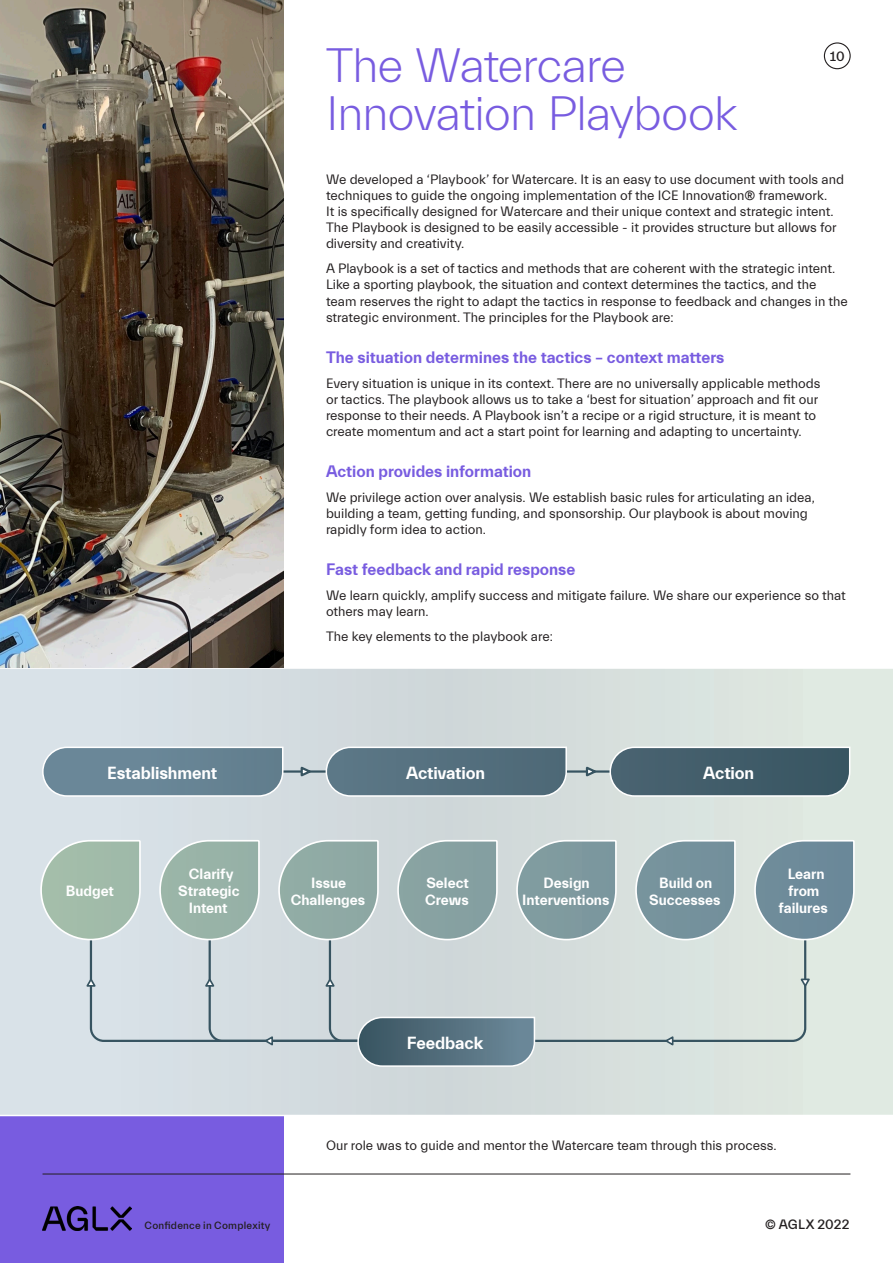
<style>
.page{position:relative;width:893px;height:1263px;background:#fff}
.page>*{position:absolute;margin:0;border:0;box-sizing:border-box;transform-origin:0 0}
.Heading{font:300 48px/48.6px "Everett";letter-spacing:-.02em;color:#785ce0}
.Subheading_Caps_smal{font:700 17.55px "Everett";letter-spacing:-.01em;color:#fff}
.Subhead_small{font:700 16.5px "Everett";color:#785ce0}
.Subheading_Caps_smal-2{font:700 14.85px/16.8px "Everett";color:#fff;text-align:center}
.Text{font:13.5px/16.2px "Everett";color:#231f20}
.t1{font:500 13.5px "Everett";letter-spacing:.005em;color:#231f20}
.t2{font:500 10.5px "Everett";letter-spacing:.025em;color:#231f20}
</style>
<div class="page">
<div style="left:0;top:0;width:283px;height:1263px;background:#785ce0"></div>
<svg style="left:0;top:666px;width:893px;height:451px;background:#d8e0e1"></svg>
<svg style="left:89px;top:889px;width:718px;height:154px;background:#d4dedc"></svg>
<svg style="left:799px;top:978px;width:13px;height:10px"></svg>
<svg style="left:664px;top:1034px;width:10px;height:13px"></svg>
<svg style="left:39px;top:839px;width:103px;height:102px;background:#b0c6b9"></svg>
<svg style="left:634px;top:839px;width:102px;height:102px;background:#8ea6ad"></svg>
<svg style="left:753px;top:839px;width:102px;height:102px;background:#89a1ac"></svg>
<svg style="left:158px;top:839px;width:460px;height:228px;background:#b3c2c4"></svg>
<svg style="left:84px;top:977px;width:14px;height:10px"></svg>
<hr style="left:277px;top:770px;width:384px;height:3px;background:#375461">
<svg style="left:41px;top:746px;width:243px;height:51px;background:#77919f"></svg>
<svg style="left:325px;top:746px;width:243px;height:51px;background:#667f8c"></svg>
<svg style="left:609px;top:746px;width:242px;height:51px;background:#556e79"></svg>
<svg style="left:299px;top:764px;width:14px;height:15px"></svg>
<svg style="left:585px;top:764px;width:13px;height:15px"></svg>
<img style="left:0;top:0;width:283px;height:667px">
<hr style="left:43px;top:1173px;width:807px;height:1px;background:#231f20">
<div style="left:824px;top:42px;width:27px;height:27px;border:1px solid #231f20;border-radius:50%"></div>
<img style="left:43px;top:1207px;width:88px;height:23px">
<p class="Heading" style="left:326px;top:42px;width:413px">The Watercare<br>Innovation Playbook</p>
<p class="Text" style="left:326px;top:171px;width:520px">We developed a ‘Playbook’ for Watercare. It is an easy to use document with tools and techniques to guide the ongoing implementation of the ICE Innovation® framework.<br>It is specifically designed for Watercare and their unique context and strategic intent.<br>The Playbook is designed to be easily accessible - it provides structure but allows for diversity and creativity.</p>
<p class="Text" style="left:326px;top:261px;width:523px">A Playbook is a set of tactics and methods that are coherent with the strategic intent.<br>Like a sporting playbook, the situation and context determines the tactics, and the team reserves the right to adapt the tactics in response to feedback and changes in the strategic environment. The principles for the Playbook are:</p>
<p class="Subhead_small" style="left:326px;top:348px;width:400px">The situation determines the tactics – context matters</p>
<p class="Text" style="left:326px;top:375px;width:496px">Every situation is unique in its context. There are no universally applicable methods or tactics. The playbook allows us to take a ‘best for situation’ approach and fit our response to their needs. A Playbook isn’t a recipe or a rigid structure, it is meant to create momentum and act a start point for learning and adapting to uncertainty.</p>
<p class="Subhead_small" style="left:326px;top:463px;width:207px">Action provides information</p>
<p class="Text" style="left:326px;top:489px;width:490px">We privilege action over analysis. We establish basic rules for articulating an idea, building a team, getting funding, and sponsorship. Our playbook is about moving rapidly form idea to action.</p>
<p class="Subhead_small" style="left:326px;top:561px;width:251px">Fast feedback and rapid response</p>
<p class="Text" style="left:326px;top:588px;width:521px">We learn quickly, amplify success and mitigate failure. We share our experience so that others may learn.</p>
<p class="Text" style="left:326px;top:629px;width:228px">The key elements to the playbook are:</p>
<p class="t1" style="left:830px;top:49px;width:16px">10</p>
<p class="Subheading_Caps_smal" style="left:107px;top:763px;width:111px">Establishment</p>
<p class="Subheading_Caps_smal" style="left:406px;top:763px;width:81px">Activation</p>
<p class="Subheading_Caps_smal" style="left:703px;top:763px;width:52px">Action</p>
<p class="Subheading_Caps_smal-2" style="left:189px;top:866px;width:46px">Clarify</p>
<p class="Subheading_Caps_smal-2" style="left:178px;top:883px;width:63px">Strategic<br>Intent</p>
<p class="Subheading_Caps_smal-2" style="left:522px;top:875px;width:89px">Design<br>Interventions</p>
<p class="Subheading_Caps_smal-2" style="left:425px;top:875px;width:45px;text-align:left">Select<br>Crews</p>
<p class="Subheading_Caps_smal-2" style="left:778px;top:866px;width:51px">Learn from failures</p>
<p class="Subheading_Caps_smal-2" style="left:66px;top:883px;width:50px">Budget</p>
<p class="Subheading_Caps_smal-2" style="left:291px;top:875px;width:76px">Issue<br>Challenges</p>
<p class="Subheading_Caps_smal-2" style="left:649px;top:875px;width:73px">Build on<br>Successes</p>
<p class="Subheading_Caps_smal" style="left:407px;top:1033px;width:78px">Feedback</p>
<p class="Text" style="left:326px;top:1138px;width:452px">Our role was to guide and mentor the Watercare team through this process.</p>
<p class="t2" style="left:145px;top:1220px;width:127px">Confidence in Complexity</p>
<p class="t1" style="left:765px;top:1217px;width:86px">© AGLX 2022</p>
</div>
